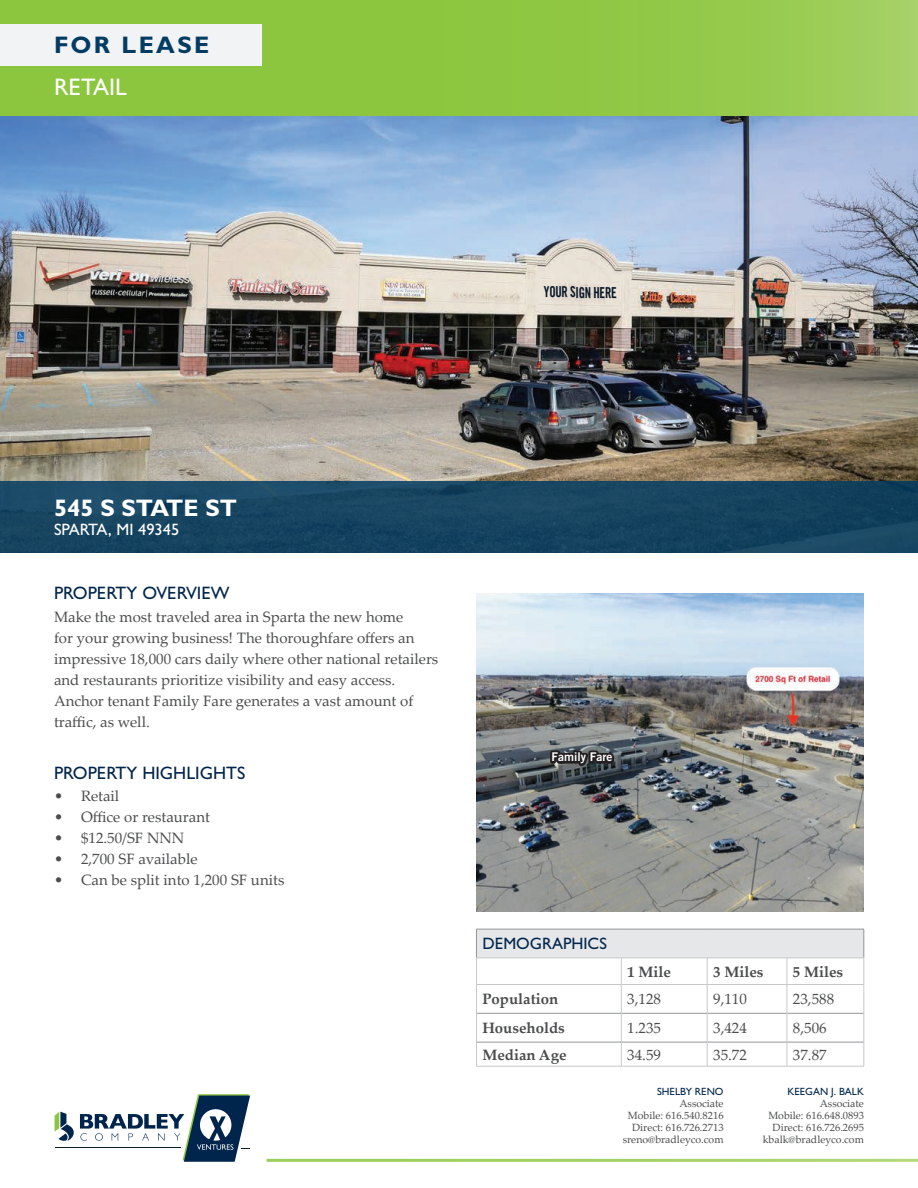
<style>
.page{position:relative;width:918px;height:1188px;background:#fff}
.page>*{position:absolute;margin:0;border:0;box-sizing:border-box;transform-origin:0 0}
.t1{font:700 24px "Gill Sans MT Std";color:#fff}
.t2{font:700 24px "Gill Sans MT Std";letter-spacing:.1em;color:#033c62}
.t3{font:500 24px "Gill Sans MT Std";color:#fff}
.t4{font:500 18px "Gill Sans MT Std";color:#00254c}
.t5{font:500 16.5px "Gill Sans MT Std";color:#fff}
.t6{font:500 16.5px "Gill Sans MT Std";color:#00254c}
.t7{font:15.15px "Trade Gothic LT Std Bd Cn 20";color:#0a1928;scale:.85 1}
.t8{font:15px/21px "Palatino Linotype";color:#4b4c4d}
.t9{font:700 15px "Palatino Linotype";color:#4b4c4d}
.t10{font:12px "Trade Gothic LT Std Bd 2";color:#fff}
.t11{font:10.5px/12px "Palatino Linotype";color:#4b4c4d;text-align:right}
.t12{font:500 10.5px "Gill Sans MT Std";color:#00254c}
</style>
<div class="page">
<svg style="left:0;top:0;width:918px;height:117px;background:#91c748"></svg>
<div style="left:0;top:25px;width:261px;height:41px;background:#f2f3f4"></div>
<svg style="left:55px;top:1094px;width:195px;height:68px"></svg>
<img style="left:0;top:117px;width:918px;height:365px">
<div style="left:0;top:482px;width:918px;height:71px;background:#174460"></div>
<div style="left:476px;top:929px;width:388px;height:29px;background:#e6e7e9"></div>
<hr style="left:476px;top:929px;width:145px;height:1px;background:#939598">
<hr style="left:621px;top:929px;width:86px;height:1px;background:#939598">
<hr style="left:707px;top:929px;width:80px;height:1px;background:#939598">
<hr style="left:787px;top:929px;width:77px;height:1px;background:#939598">
<hr style="left:477px;top:1013px;width:144px;height:1px;background:#939598">
<hr style="left:622px;top:1013px;width:85px;height:1px;background:#939598">
<hr style="left:707px;top:1013px;width:80px;height:1px;background:#939598">
<hr style="left:787px;top:1013px;width:77px;height:1px;background:#939598">
<hr style="left:477px;top:1042px;width:144px;height:1px;background:#939598">
<hr style="left:622px;top:1042px;width:85px;height:1px;background:#939598">
<hr style="left:707px;top:1042px;width:80px;height:1px;background:#939598">
<hr style="left:787px;top:1042px;width:77px;height:1px;background:#939598">
<hr style="left:476px;top:984px;width:145px;height:1px;background:#c7c8ca">
<hr style="left:621px;top:984px;width:86px;height:1px;background:#c7c8ca">
<hr style="left:707px;top:984px;width:80px;height:1px;background:#c7c8ca">
<hr style="left:787px;top:984px;width:77px;height:1px;background:#c7c8ca">
<hr style="left:476px;top:958px;width:145px;height:1px;background:#c7c8ca">
<hr style="left:621px;top:958px;width:86px;height:1px;background:#c7c8ca">
<hr style="left:707px;top:958px;width:80px;height:1px;background:#c7c8ca">
<hr style="left:787px;top:958px;width:77px;height:1px;background:#c7c8ca">
<svg style="left:476px;top:929px;width:1px;height:137px"></svg>
<svg style="left:621px;top:959px;width:1px;height:107px"></svg>
<svg style="left:707px;top:958px;width:1px;height:108px"></svg>
<svg style="left:787px;top:958px;width:1px;height:108px"></svg>
<svg style="left:864px;top:929px;width:1px;height:137px"></svg>
<hr style="left:476px;top:1066px;width:145px;height:1px;background:#c7c8ca">
<hr style="left:621px;top:1066px;width:86px;height:1px;background:#c7c8ca">
<hr style="left:707px;top:1066px;width:80px;height:1px;background:#c7c8ca">
<hr style="left:787px;top:1066px;width:77px;height:1px;background:#c7c8ca">
<img style="left:476px;top:594px;width:388px;height:317px">
<svg style="left:548px;top:748px;width:70px;height:45px;background:#42474c"></svg>
<h1 class="t2" style="left:54px;top:30px;width:157px">FOR LEASE</h1>
<h1 class="t3" style="left:54px;top:72px;width:74px">RETAIL</h1>
<p class="t7" style="left:544px;top:282px;width:87px;rotate:1deg">YOUR SIGN HERE</p>
<h1 class="t1" style="left:54px;top:493px;width:185px">545 S STATE ST</h1>
<p class="t5" style="left:54px;top:520px;width:127px">SPARTA, MI 49345</p>
<p class="t4" style="left:54px;top:582px;width:177px">PROPERTY OVERVIEW</p>
<p class="t8" style="left:54px;top:605px;width:386px">Make the most traveled area in Sparta the new home<br>for your growing business! The thoroughfare offers an impressive 18,000 cars daily where other national retailers and restaurants prioritize visibility and easy access.<br>Anchor tenant Family Fare generates a vast amount of traffic, as well.</p>
<p class="t4" style="left:54px;top:762px;width:193px">PROPERTY HIGHLIGHTS</p>
<p class="t8" style="left:54px;top:785px;width:67px">• Retail</p>
<p class="t8" style="left:54px;top:806px;width:157px">• Office or restaurant</p>
<p class="t8" style="left:54px;top:827px;width:132px">• $12.50/SF NNN</p>
<p class="t8" style="left:54px;top:848px;width:145px">• 2,700 SF available</p>
<p class="t8" style="left:54px;top:869px;width:232px">• Can be split into 1,200 SF units</p>
<p class="t10" style="left:551px;top:750px;width:62px">Family Fare</p>
<p class="t6" style="left:482px;top:934px;width:126px">DEMOGRAPHICS</p>
<p class="t9" style="left:627px;top:961px;width:45px">1 Mile</p>
<p class="t9" style="left:713px;top:961px;width:52px">3 Miles</p>
<p class="t9" style="left:793px;top:961px;width:52px">5 Miles</p>
<p class="t9" style="left:482px;top:989px;width:77px">Population</p>
<p class="t8" style="left:627px;top:988px;width:35px">3,128</p>
<p class="t8" style="left:713px;top:988px;width:35px">9,110</p>
<p class="t8" style="left:793px;top:988px;width:43px">23,588</p>
<p class="t9" style="left:482px;top:1017px;width:84px">Households</p>
<p class="t8" style="left:627px;top:1017px;width:35px">1.235</p>
<p class="t8" style="left:713px;top:1017px;width:35px">3,424</p>
<p class="t8" style="left:793px;top:1017px;width:35px">8,506</p>
<p class="t9" style="left:482px;top:1044px;width:86px">Median Age</p>
<p class="t8" style="left:627px;top:1043px;width:35px">34.59</p>
<p class="t8" style="left:713px;top:1043px;width:35px">35.72</p>
<p class="t8" style="left:793px;top:1043px;width:35px">37.87</p>
<p class="t12" style="left:787px;top:1086px;width:78px">KEEGAN J. BALK</p>
<p class="t11" style="left:763px;top:1097px;width:103px">Associate<br>Mobile: 616.648.0893<br>Direct: 616.726.2695 kbalk@bradleyco.com</p>
<p class="t12" style="left:657px;top:1086px;width:68px">SHELBY RENO</p>
<p class="t11" style="left:623px;top:1097px;width:102px">Associate<br>Mobile: 616.540.8216<br>Direct: 616.726.2713 sreno@bradleyco.com</p>
</div>
